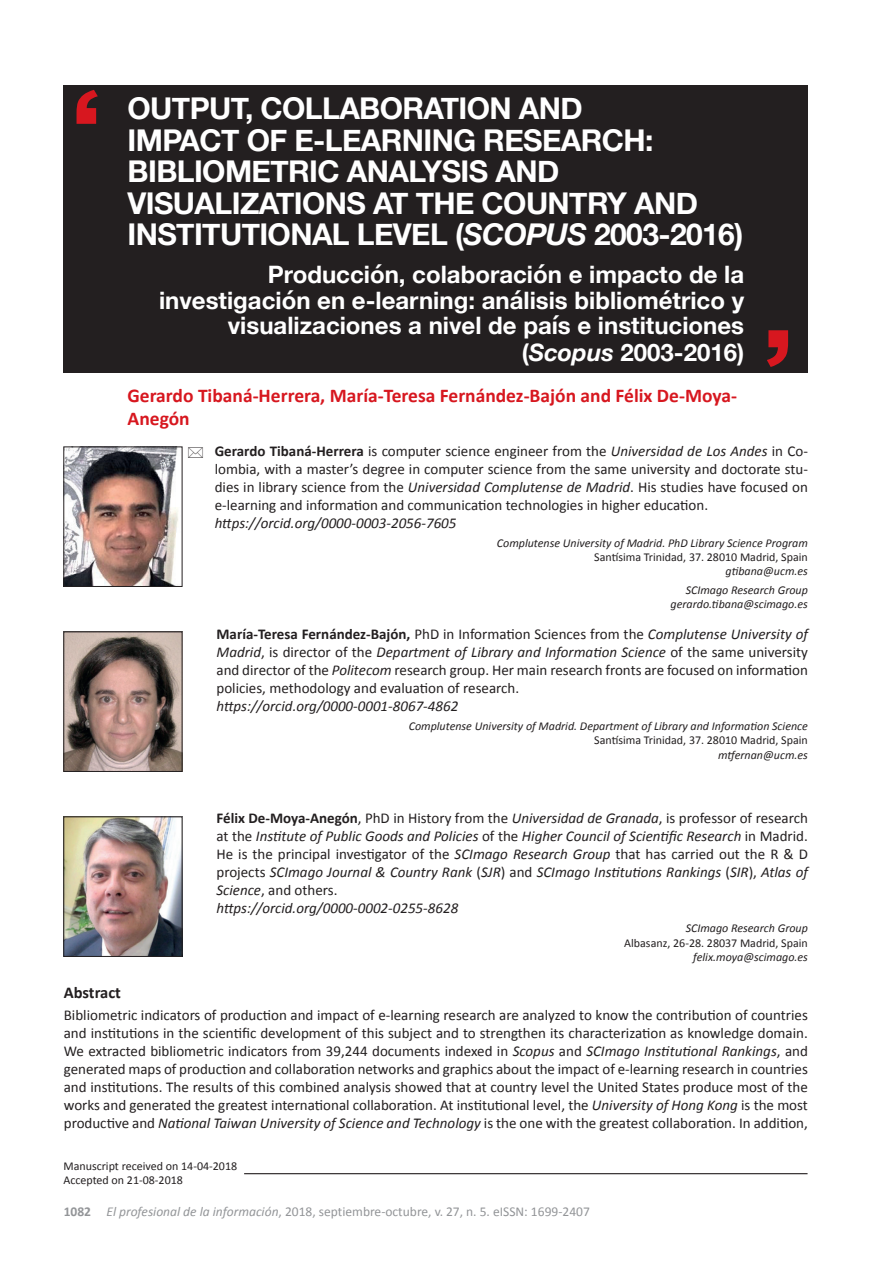
<style>
.page{position:relative;width:893px;height:1263px;background:#fff}
.page>*{position:absolute;margin:0;border:0;box-sizing:border-box;transform-origin:0 0}
.t1{font:700 30px/31.5px "Helvetica Neue";letter-spacing:-.02em;color:#fff}
.t2{font:700 24px/26px "Helvetica Neue";color:#fff;text-align:right}
.t3{font:700 19.5px/23.4px "Calibri";color:#d7171f}
.t4{font:700 16.5px "Calibri";color:#231f20}
.t5{font:15px/18px "Calibri";color:#231f20;text-align:justify}
.t6{font:italic 15px/18px "Calibri";color:#231f20}
.t7{font:13.5px "Calibri";color:#939598}
.t8{font:italic 12px/18.6px "Calibri";color:#231f20;text-align:right}
.t9{font:12px/14.4px "Calibri";color:#231f20}
.s1{font-style:italic}
.s2{font-weight:700}
.s3{font-weight:700;font-style:normal}
.s4{font-style:normal}
</style>
<div class="page">
<div style="left:64px;top:85px;width:744px;height:288px;background:#231f20"></div>
<svg style="left:767px;top:330px;width:21px;height:37px"></svg>
<svg style="left:77px;top:90px;width:21px;height:34px"></svg>
<img style="left:65px;top:448px;width:113px;height:137px">
<div style="left:63px;top:446px;width:119px;height:141px;border:1px solid #231f20"></div>
<img style="left:65px;top:633px;width:115px;height:137px">
<div style="left:63px;top:631px;width:119px;height:141px;border:1px solid #231f20"></div>
<img style="left:65px;top:818px;width:115px;height:137px">
<div style="left:63px;top:816px;width:119px;height:141px;border:1px solid #231f20"></div>
<hr style="left:244px;top:1173px;width:563px;height:1px;background:#231f20">
<h1 class="t1" style="left:128px;top:93px;width:617px">OUTPUT, COLLABORATION AND<br>IMPACT OF E-LEARNING RESEARCH:<br>BIBLIOMETRIC ANALYSIS AND<br>VISUALIZATIONS AT THE COUNTRY AND<br>INSTITUTIONAL LEVEL (<span class="s1">SCOPUS</span> 2003-2016)</h1>
<h2 class="t2" style="left:159px;top:262px;width:587px">Producción, colaboración e impacto de la investigación en e-learning: análisis bibliométrico y visualizaciones a nivel de país e instituciones (<span class="s1">Scopus</span> 2003-2016)</h2>
<h3 class="t3" style="left:128px;top:384px;width:611px">Gerardo Tibaná-Herrera, María-Teresa Fernández-Bajón and Félix De-Moya-<br>Anegón</h3>
<p class="t5" style="left:215px;top:442px;width:595px"><span class="s2">Gerardo Tibaná-Herrera</span> is computer science engineer from the <span class="s1">Universidad de Los Andes</span> in Co&shy;lombia, with a master’s degree in computer science from the same university and doctorate stu&shy;dies in library science from the <span class="s1">Universidad Complutense de Madrid</span>. His studies have focused on e-learning and information and communication technologies in higher education.</p>
<p class="t6" style="left:215px;top:513px;width:243px">https://orcid.org/0000-0003-2056-7605</p>
<p class="t8" style="left:497px;top:533px;width:313px">Complutense University of Madrid. PhD Library Science Program</p>
<p class="t9" style="left:594px;top:550px;width:215px">Santísima Trinidad, 37. 28010 Madrid, Spain</p>
<p class="t8" style="left:686px;top:562px;width:124px">gtibana@ucm.es<br>SCImago Research Group</p>
<p class="t8" style="left:671px;top:595px;width:139px">gerardo.tibana@scimago.es</p>
<p class="t5" style="left:216px;top:625px;width:593px"><span class="s2">María-Teresa Fernández-Bajón,</span> PhD in Information Sciences from the <span class="s1">Complutense University of Madrid</span>, is director of the <span class="s1">Department of Library and Information Science</span> of the same university and director of the <span class="s1">Politecom</span> research group. Her main research fronts are focused on information policies, methodology and evaluation of research.</p>
<p class="t6" style="left:216px;top:697px;width:243px">https://orcid.org/0000-0001-8067-4862</p>
<p class="t8" style="left:409px;top:716px;width:401px">Complutense University of Madrid. Department of Library and Information Science</p>
<p class="t9" style="left:594px;top:733px;width:215px">Santísima Trinidad, 37. 28010 Madrid, Spain</p>
<p class="t8" style="left:718px;top:745px;width:91px">mtfernan@ucm.es</p>
<p class="t6" style="left:216px;top:809px;width:593px"><span class="s3">Félix De-Moya-Anegón</span><span class="s4">, PhD in History from the</span> Universidad de Granada<span class="s4">, is professor of research at the</span> Institute of Public Goods and Policies <span class="s4">of the</span> Higher Council of Scientific Research <span class="s4">in Madrid.<br>He is the principal investigator of the</span> SCImago Research Group <span class="s4">that has carried out the R &amp; D projects</span> SCImago Journal &amp; Country Rank <span class="s4">(</span>SJR<span class="s4">) and</span> SCImago Institutions Rankings <span class="s4">(</span>SIR<span class="s4">),</span> Atlas of Science<span class="s4">, and others.<br></span>https://orcid.org/0000-0002-0255-8628</p>
<p class="t8" style="left:686px;top:918px;width:124px">SCImago Research Group</p>
<p class="t9" style="left:624px;top:935px;width:185px">Albasanz, 26-28. 28037 Madrid, Spain</p>
<p class="t8" style="left:693px;top:947px;width:116px">felix.moya@scimago.es</p>
<p class="t4" style="left:64px;top:982px;width:59px">Abstract</p>
<p class="t5" style="left:64px;top:1006px;width:746px">Bibliometric indicators of production and impact of e-learning research are analyzed to know the contribution of countries and institutions in the scientific development of this subject and to strengthen its characterization as knowledge domain.<br>We extracted bibliometric indicators from 39,244 documents indexed in <span class="s1">Scopus</span> and <span class="s1">SCImago Institutional Rankings</span>, and generated maps of production and collaboration networks and graphics about the impact of e-learning research in countries and institutions. The results of this combined analysis showed that at country level the United States produce most of the works and generated the greatest international collaboration. At institutional level, the <span class="s1">University of Hong Kong</span> is the most productive and <span class="s1">National Taiwan University of Science and Technology</span> is the one with the greatest collaboration. In addition,</p>
<p class="t9" style="left:63px;top:1159px;width:175px">Manuscript received on 14-04-2018<br>Accepted on 21-08-2018</p>
<p class="t7" style="left:64px;top:1203px;width:528px"><span class="s2">1082</span> <span class="s1">El profesional de la información</span>, 2018, septiembre-octubre, v. 27, n. 5. eISSN: 1699-2407</p>
</div>
